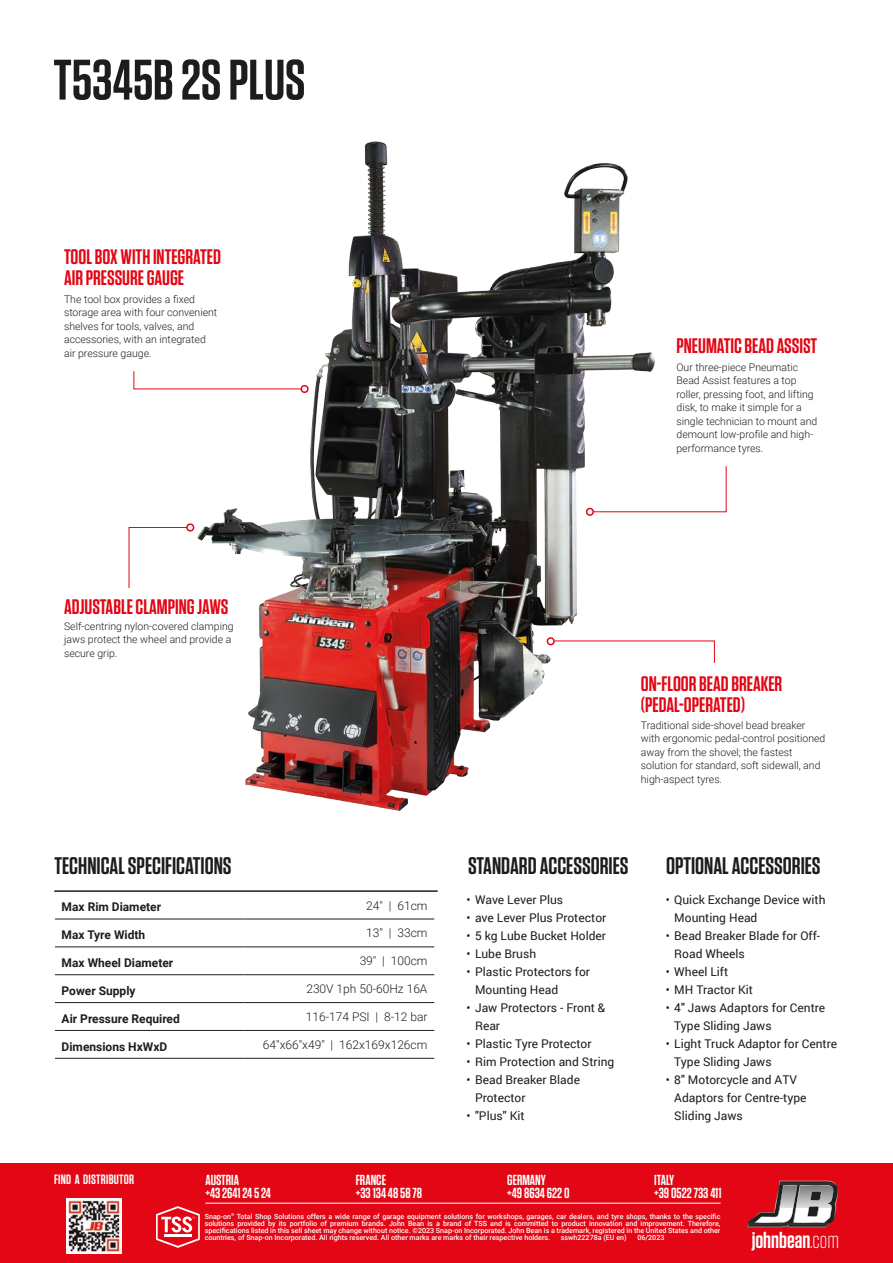
<style>
.page{position:relative;width:893px;height:1263px;background:#fff}
.page>*{position:absolute;margin:0;border:0;box-sizing:border-box;transform-origin:0 0}
.t1{font:600 57px "Tungsten";color:#1d1d1b}
.t2{font:600 24px "Tungsten";color:#1d1d1b}
.t3{font:600 22.8px "Tungsten";color:#fff}
.t4{font:600 21px/21px "Tungsten";color:#e30614}
.t5{font:600 14.55px "Tungsten";color:#fff}
.t6{font:600 13.5px "Tungsten";letter-spacing:.02em;color:#fff}
.t7{font:12px/18px "Roboto";color:#1d1d1b}
.t8{font:700 12px "Roboto";color:#1d1d1b}
.t9{font:300 12px "Roboto";color:#1d1d1b}
.t10{font:300 10.5px/13.5px "Roboto";color:#1d1d1b}
.t11{font:500 7.2px/7.2px "Roboto";color:#fff;text-align:justify}
.s1{font-weight:300}
</style>
<div class="page">
<div style="left:0;top:1163px;width:893px;height:100px;background:#e30614"></div>
<img style="left:197px;top:141px;width:458px;height:670px">
<svg style="left:133px;top:370px;width:177px;height:24px"></svg>
<svg style="left:128px;top:523px;width:67px;height:65px"></svg>
<svg style="left:584px;top:466px;width:143px;height:52px"></svg>
<svg style="left:546px;top:635px;width:169px;height:29px"></svg>
<svg style="left:747px;top:1181px;width:92px;height:46px"></svg>
<img style="left:66px;top:1198px;width:56px;height:56px">
<svg style="left:156px;top:1206px;width:44px;height:42px"></svg>
<hr style="left:165px;top:1234px;width:27px;height:3px;background:#fff">
<hr style="left:205px;top:1203px;width:515px;height:1px;background:#fff">
<hr style="left:55px;top:919px;width:190px;height:1px;background:#1d1d1b">
<hr style="left:245px;top:919px;width:189px;height:1px;background:#1d1d1b">
<hr style="left:55px;top:946px;width:190px;height:1px;background:#1d1d1b">
<hr style="left:245px;top:946px;width:189px;height:1px;background:#1d1d1b">
<hr style="left:55px;top:974px;width:190px;height:1px;background:#1d1d1b">
<hr style="left:245px;top:974px;width:189px;height:1px;background:#1d1d1b">
<hr style="left:55px;top:1002px;width:190px;height:1px;background:#1d1d1b">
<hr style="left:245px;top:1002px;width:189px;height:1px;background:#1d1d1b">
<hr style="left:55px;top:1030px;width:190px;height:1px;background:#1d1d1b">
<hr style="left:245px;top:1030px;width:189px;height:1px;background:#1d1d1b">
<hr style="left:55px;top:1058px;width:190px;height:1px;background:#1d1d1b">
<hr style="left:245px;top:1058px;width:189px;height:1px;background:#1d1d1b">
<hr style="left:54px;top:890px;width:384px;height:2px;background:#1d1d1b">
<p class="t1" style="left:53px;top:50px;width:253px">T5345B 2S PLUS</p>
<p class="t4" style="left:64px;top:247px;width:158px">TOOL BOX WITH INTEGRATED<br>AIR PRESSURE GAUGE</p>
<p class="t10" style="left:64px;top:292px;width:155px">The tool box provides a fixed storage area with four convenient shelves for tools, valves, and accessories, with an integrated air pressure gauge.</p>
<p class="t4" style="left:64px;top:596px;width:166px">ADJUSTABLE CLAMPING JAWS</p>
<p class="t10" style="left:64px;top:619px;width:171px">Self-centring nylon-covered clamping jaws protect the wheel and provide a secure grip.</p>
<p class="t4" style="left:676px;top:335px;width:142px">PNEUMATIC BEAD ASSIST</p>
<p class="t10" style="left:676px;top:360px;width:142px">Our three-piece Pneumatic<br>Bead Assist features a top roller, pressing foot, and lifting disk, to make it simple for a single technician to mount and demount low-profile and high&shy;performance tyres.</p>
<p class="t4" style="left:641px;top:674px;width:143px">ON-FLOOR BEAD BREAKER (PEDAL-OPERATED)</p>
<p class="t10" style="left:641px;top:718px;width:186px">Traditional side-shovel bead breaker with ergonomic pedal-control positioned away from the shovel; the fastest solution for standard, soft sidewall, and high-aspect tyres.</p>
<p class="t2" style="left:55px;top:853px;width:179px">TECHNICAL SPECIFICATIONS</p>
<p class="t2" style="left:468px;top:853px;width:162px">STANDARD ACCESSORIES</p>
<p class="t2" style="left:666px;top:853px;width:156px">OPTIONAL ACCESSORIES</p>
<p class="t8" style="left:62px;top:899px;width:101px">Max Rim Diameter</p>
<p class="t9" style="left:366px;top:897px;width:63px">24" | 61cm</p>
<p class="t8" style="left:62px;top:926px;width:85px">Max Tyre Width</p>
<p class="t9" style="left:366px;top:925px;width:63px">13" | 33cm</p>
<p class="t8" style="left:62px;top:954px;width:113px">Max Wheel Diameter</p>
<p class="t9" style="left:360px;top:953px;width:69px">39" | 100cm</p>
<p class="t8" style="left:62px;top:982px;width:75px">Power Supply</p>
<p class="t9" style="left:306px;top:980px;width:123px">230V 1ph 50-60Hz 16A</p>
<p class="t8" style="left:62px;top:1010px;width:120px">Air Pressure Required</p>
<p class="t9" style="left:306px;top:1008px;width:123px">116-174 PSI | 8-12 bar</p>
<p class="t8" style="left:62px;top:1038px;width:107px">Dimensions HxWxD</p>
<p class="t9" style="left:263px;top:1036px;width:166px">64"x66"x49" | 162x169x126cm</p>
<p class="t7" style="left:467px;top:890px;width:98px">• Wave Lever Plus</p>
<p class="t7" style="left:467px;top:908px;width:141px">• ave Lever Plus Protector</p>
<p class="t7" style="left:467px;top:926px;width:141px">• 5 kg Lube Bucket Holder</p>
<p class="t7" style="left:467px;top:944px;width:71px">• Lube Brush</p>
<p class="t7" style="left:475px;top:962px;width:116px;text-indent:-9px">• Plastic Protectors for<br>Mounting Head</p>
<p class="t7" style="left:475px;top:998px;width:132px;text-indent:-9px">• Jaw Protectors - Front &amp;<br>Rear</p>
<p class="t7" style="left:467px;top:1034px;width:126px">• Plastic Tyre Protector</p>
<p class="t7" style="left:467px;top:1052px;width:149px">• Rim Protection and String</p>
<p class="t7" style="left:475px;top:1070px;width:106px;text-indent:-9px">• Bead Breaker Blade<br>Protector</p>
<p class="t7" style="left:467px;top:1106px;width:60px">• "Plus" Kit</p>
<p class="t7" style="left:674px;top:891px;width:153px;text-indent:-9px">• Quick Exchange Device with<br>Mounting Head</p>
<p class="t7" style="left:674px;top:927px;width:147px;text-indent:-9px">• Bead Breaker Blade for Off-<br>Road Wheels</p>
<p class="t7" style="left:666px;top:963px;width:64px">• Wheel Lift</p>
<p class="t7" style="left:666px;top:981px;width:89px">• MH Tractor Kit</p>
<p class="t7" style="left:674px;top:999px;width:152px;text-indent:-9px">• 4" Jaws Adaptors for Centre<br>Type Sliding Jaws</p>
<p class="t7" style="left:674px;top:1035px;width:164px;text-indent:-9px">• Light Truck Adaptor for Centre<br>Type Sliding Jaws</p>
<p class="t7" style="left:674px;top:1071px;width:134px;text-indent:-9px">• 8" Motorcycle and ATV<br>Adaptors for Centre-type<br>Sliding Jaws</p>
<p class="t6" style="left:54px;top:1172px;width:82px">FIND A DISTRIBUTOR</p>
<p class="t5" style="left:205px;top:1172px;width:35px">AUSTRIA</p>
<p class="t5" style="left:205px;top:1186px;width:67px">+43 2641 24 5 24</p>
<p class="t5" style="left:356px;top:1172px;width:32px">FRANCE</p>
<p class="t5" style="left:356px;top:1185px;width:68px">+33 134 48 58 78</p>
<p class="t5" style="left:507px;top:1172px;width:40px">GERMANY</p>
<p class="t5" style="left:507px;top:1185px;width:64px">+49 8634 622 0</p>
<p class="t5" style="left:654px;top:1172px;width:22px">ITALY</p>
<p class="t5" style="left:654px;top:1185px;width:69px">+39 0522 733 411</p>
<p class="t11" style="left:205px;top:1212px;width:517px">Snap-on<sup>®</sup> Total Shop Solutions offers a wide range of garage equipment solutions for workshops, garages, car dealers, and tyre shops, thanks to the specific solutions provided by its portfolio of premium brands. John Bean is a brand of TSS and is committed to product innovation and improvement. Therefore, specifications listed in this sell sheet may change without notice. ©2023 Snap-on Incorporated. John Bean is a trademark, registered in the United States and other countries, of Snap-on Incorporated. All rights reserved. All other marks are marks of their respective holders.</p>
<p class="t11" style="left:561px;top:1233px;width:67px">sswh22278a (EU en)</p>
<p class="t11" style="left:637px;top:1233px;width:29px">06/2023</p>
<p class="t3" style="left:752px;top:1228px;width:89px">johnbean<span class="s1">.com</span></p>
</div>
